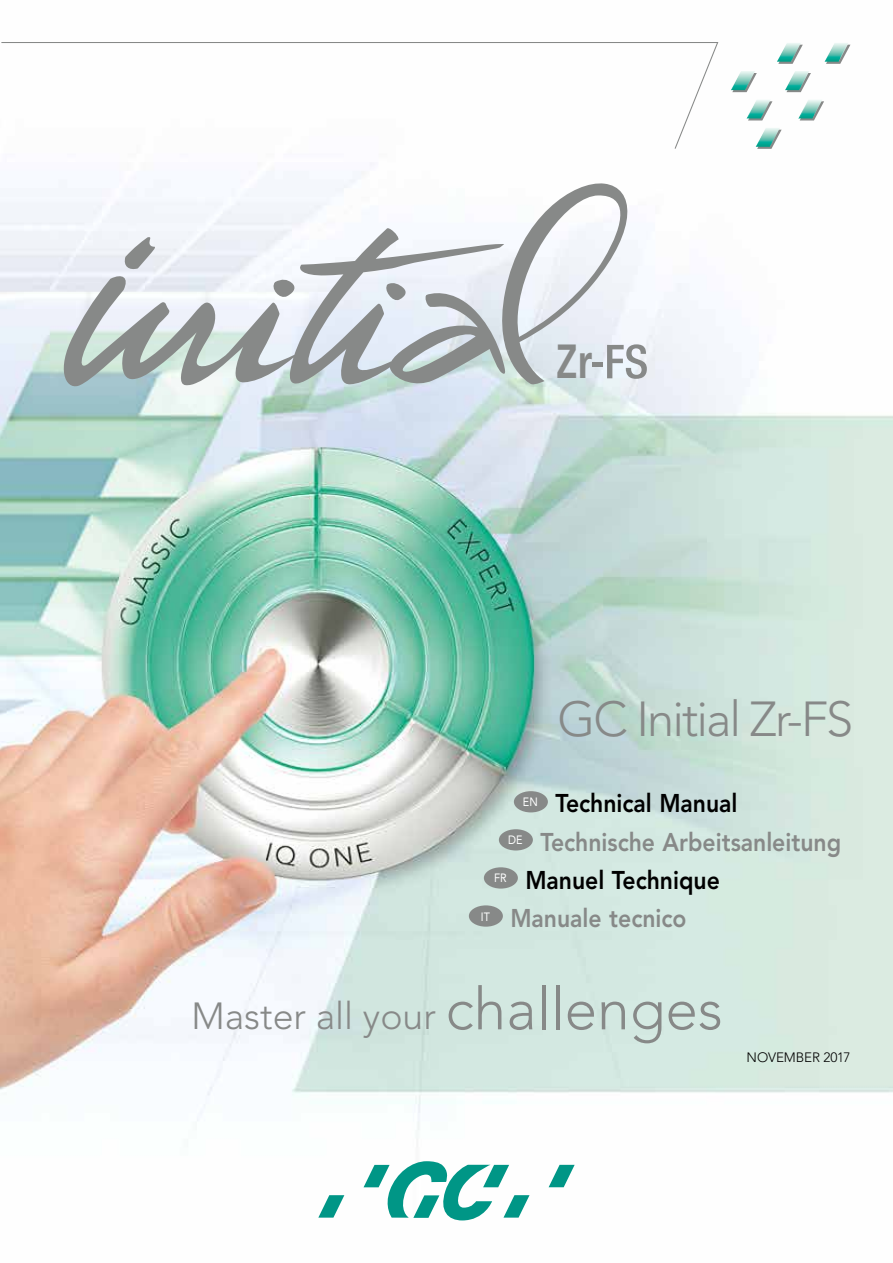
<style>
.page{position:relative;width:893px;height:1263px;background:#fff}
.page>*{position:absolute;margin:0;border:0;box-sizing:border-box;transform-origin:0 0}
.t1{font:300 48.75px "Avenir LT Std";letter-spacing:-.04em;color:#878988}
.t2{font:700 48px "Frutiger";color:#878988;scale:.8 1}
.t3{font:300 37.5px "Avenir LT Std";color:#878988}
.t4{font:800 25.5px "Avenir LT Std";color:#878988;scale:.9 1}
.t5{font:800 25.5px "Avenir LT Std";color:#000;scale:.9 1}
.t6{font:300 13.5px "Avenir LT Std";letter-spacing:-.01em;color:#000}
.s1{font-size:58.5px}
</style>
<div class="page">
<img style="left:0;top:44px;width:893px;height:1177px">
<svg style="left:778px;top:45px;width:25px;height:19px"></svg>
<svg style="left:732px;top:73px;width:25px;height:19px"></svg>
<svg style="left:748px;top:101px;width:24px;height:19px"></svg>
<svg style="left:826px;top:45px;width:24px;height:19px"></svg>
<svg style="left:786px;top:73px;width:25px;height:19px"></svg>
<svg style="left:800px;top:101px;width:24px;height:19px"></svg>
<svg style="left:757px;top:130px;width:25px;height:19px"></svg>
<img style="left:777px;top:43px;width:24px;height:19px">
<img style="left:731px;top:71px;width:24px;height:19px">
<img style="left:746px;top:99px;width:25px;height:19px">
<img style="left:825px;top:43px;width:24px;height:19px">
<img style="left:785px;top:71px;width:24px;height:19px">
<img style="left:798px;top:99px;width:24px;height:19px">
<img style="left:756px;top:128px;width:24px;height:19px">
<div style="left:514px;top:791px;width:34px;height:21px;background:#878988;border-radius:50%"></div>
<div style="left:499px;top:829px;width:34px;height:21px;background:#878988;border-radius:50%"></div>
<div style="left:484px;top:867px;width:34px;height:21px;background:#878988;border-radius:50%"></div>
<div style="left:469px;top:905px;width:34px;height:22px;background:#878988;border-radius:50%"></div>
<svg style="left:0;top:42px;width:719px;height:108px"></svg>
<svg style="left:549px;top:1165px;width:26px;height:22px"></svg>
<svg style="left:364px;top:1161px;width:165px;height:59px"></svg>
<svg style="left:318px;top:1195px;width:26px;height:22px"></svg>
<svg style="left:56px;top:226px;width:450px;height:182px"></svg>
<svg style="left:270px;top:278px;width:26px;height:22px"></svg>
<svg style="left:383px;top:281px;width:24px;height:22px"></svg>
<svg style="left:123px;top:236px;width:34px;height:35px"></svg>
<svg style="left:491px;top:180px;width:156px;height:205px"></svg>
<h2 class="t2" style="left:556px;top:333px;width:47px">Zr</h2>
<h1 class="t1" style="left:557px;top:690px;width:297px">GC Initial Zr-FS</h1>
<p class="t5" style="left:523px;top:788px;width:240px"><sup>EN</sup> Technical Manual</p>
<p class="t4" style="left:508px;top:826px;width:372px"><sup>DE</sup> Technische Arbeitsanleitung</p>
<p class="t5" style="left:494px;top:865px;width:252px"><sup>FR</sup> Manuel Technique</p>
<p class="t4" style="left:481px;top:903px;width:230px"><sup>IT</sup> Manuale tecnico</p>
<h3 class="t3" style="left:191px;top:994px;width:533px">Master all your <span class="s1">challenges</span></h3>
<p class="t6" style="left:746px;top:1049px;width:105px">NOVEMBER 2017</p>
</div>
